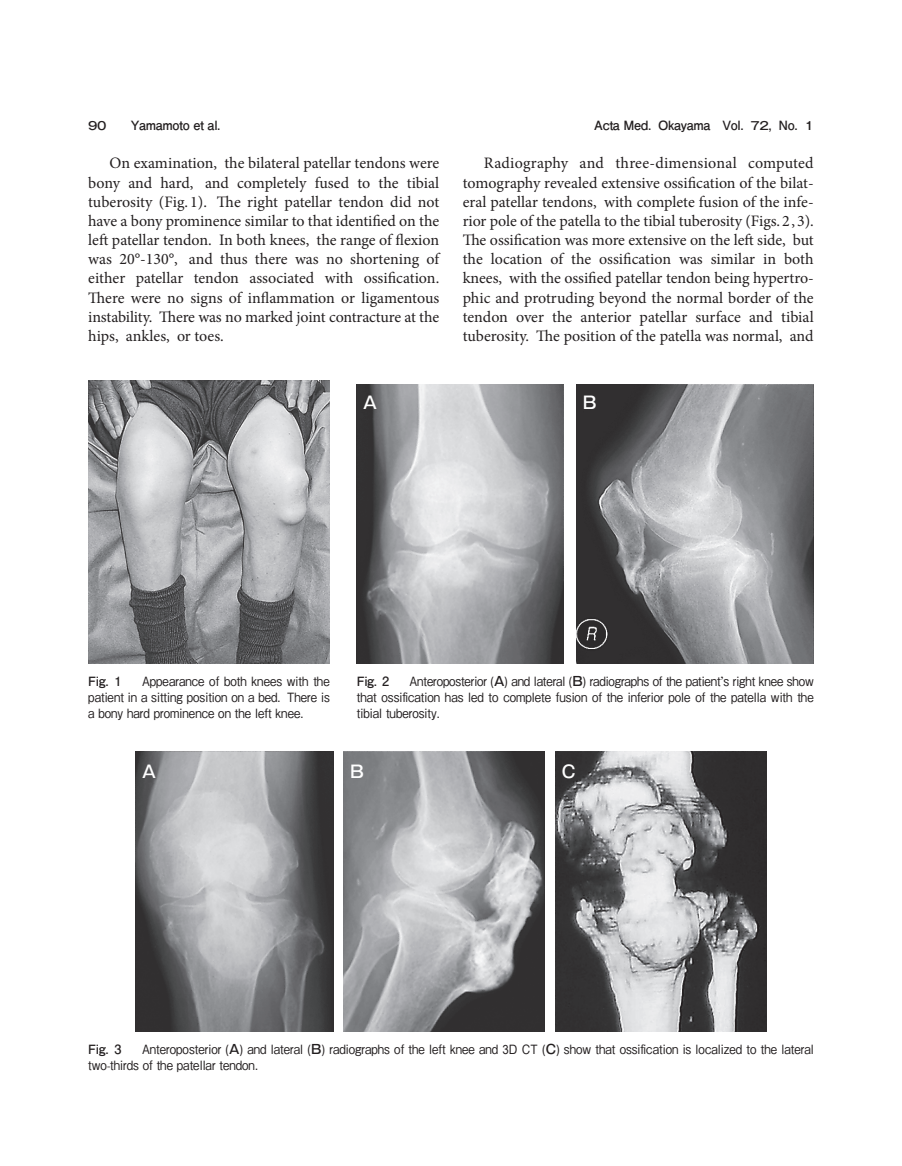
<style>
.page{position:relative;width:902px;height:1166px;background:#fff}
.page>*{position:absolute;margin:0;border:0;box-sizing:border-box;transform-origin:0 0}
.t1{font:500 16.95px "Gothic MB101 Pr 6 N";color:#fff}
.t2{font:15.9px/19.2px "Minion Pro";letter-spacing:-.005em;color:#231f20;text-align:justify}
.t3{font:500 12.75px/15.9px "Gothic BBB Pr 6 N";color:#231f20;text-align:justify;scale:.9 1}
.t4{font:700 12.75px "Futo Go B101 Pr 6 N";letter-spacing:-.03em;color:#231f20}
.t5{font:500 11.25px "Gothic MB101 Pr 6 N";color:#231f20;scale:1.1 1}
.s1{font-family:"Gothic MB101 Pr 6 N";font-weight:500;font-size:11.25px}
.s2{font-family:"Gothic MB101 Pr 6 N"}
.s3{font-family:"Futo Min A101 Pr 6 N";font-weight:700}
.s4{font-family:"Arial";font-weight:400}
.s5{font-family:"Ryumin Pr 6 N";font-weight:300}
</style>
<div class="page">
<img style="left:88px;top:381px;width:242px;height:282px">
<img style="left:357px;top:384px;width:206px;height:279px">
<img style="left:576px;top:384px;width:237px;height:279px">
<img style="left:136px;top:751px;width:197px;height:280px">
<img style="left:344px;top:751px;width:200px;height:280px">
<img style="left:555px;top:751px;width:211px;height:280px">
<p class="t5" style="left:88px;top:117px;width:18px">90</p>
<p class="t4" style="left:131px;top:115px;width:91px">Yamamoto et al.</p>
<p class="t4" style="left:594px;top:115px;width:221px">Acta Med. Okayama Vol. <span class="s1">72</span>, No. <span class="s1">1</span></p>
<p class="t2" style="left:88px;top:154px;width:352px;text-indent:21px">On examination, the bilateral patellar tendons were bony and hard, and completely fused to the tibial tuberosity (Fig. 1). The right patellar tendon did not have a bony prominence similar to that identified on the left patellar tendon. In both knees, the range of flexion was 20°-130°, and thus there was no shortening of either patellar tendon associated with ossification.<br>There were no signs of inflammation or ligamentous instability. There was no marked joint contracture at the hips, ankles, or toes.</p>
<p class="t2" style="left:462px;top:154px;width:352px;text-indent:21px">Radiography and three-dimensional computed tomography revealed extensive ossification of the bilat&shy;eral patellar tendons, with complete fusion of the infe&shy;rior pole of the patella to the tibial tuberosity (Figs. 2 , 3).<br>The ossification was more extensive on the left side, but the location of the ossification was similar in both knees, with the ossified patellar tendon being hypertro&shy;phic and protruding beyond the normal border of the tendon over the anterior patellar surface and tibial tuberosity. The position of the patella was normal, and</p>
<p class="t1" style="left:363px;top:388px;width:15px">A</p>
<p class="t1" style="left:583px;top:388px;width:15px">B</p>
<p class="t3" style="left:88px;top:672px;width:270px;text-indent:54px">Appearance of both knees with the patient in a sitting position on a bed. There is a bony hard prominence on the left knee.</p>
<p class="t4" style="left:88px;top:670px;width:35px">Fig. 1</p>
<p class="t3" style="left:357px;top:672px;width:509px;text-indent:53px">Anteroposterior (<span class="s2">A</span>) and lateral (<span class="s2">B</span>) radiographs of the patient<span class="s3">ʼ</span>s right knee show that ossification has led to complete fusion of the inferior pole of the patella with the tibial tuberosity.</p>
<p class="t4" style="left:357px;top:670px;width:34px">Fig. 2</p>
<p class="t1" style="left:142px;top:756px;width:15px">A</p>
<p class="t1" style="left:350px;top:756px;width:15px">B</p>
<p class="t1" style="left:561px;top:756px;width:15px">C</p>
<p class="t3" style="left:88px;top:1039px;width:807px;text-indent:54px">Anteroposterior (<span class="s2">A</span>) and lateral (<span class="s2">B</span>) radiographs of the left knee and <span class="s4">3</span>D CT (<span class="s2">C</span>) show that ossification is localized to the lateral two<span class="s5">-</span>thirds of the patellar tendon.</p>
<p class="t4" style="left:88px;top:1038px;width:35px">Fig. 3</p>
</div>
